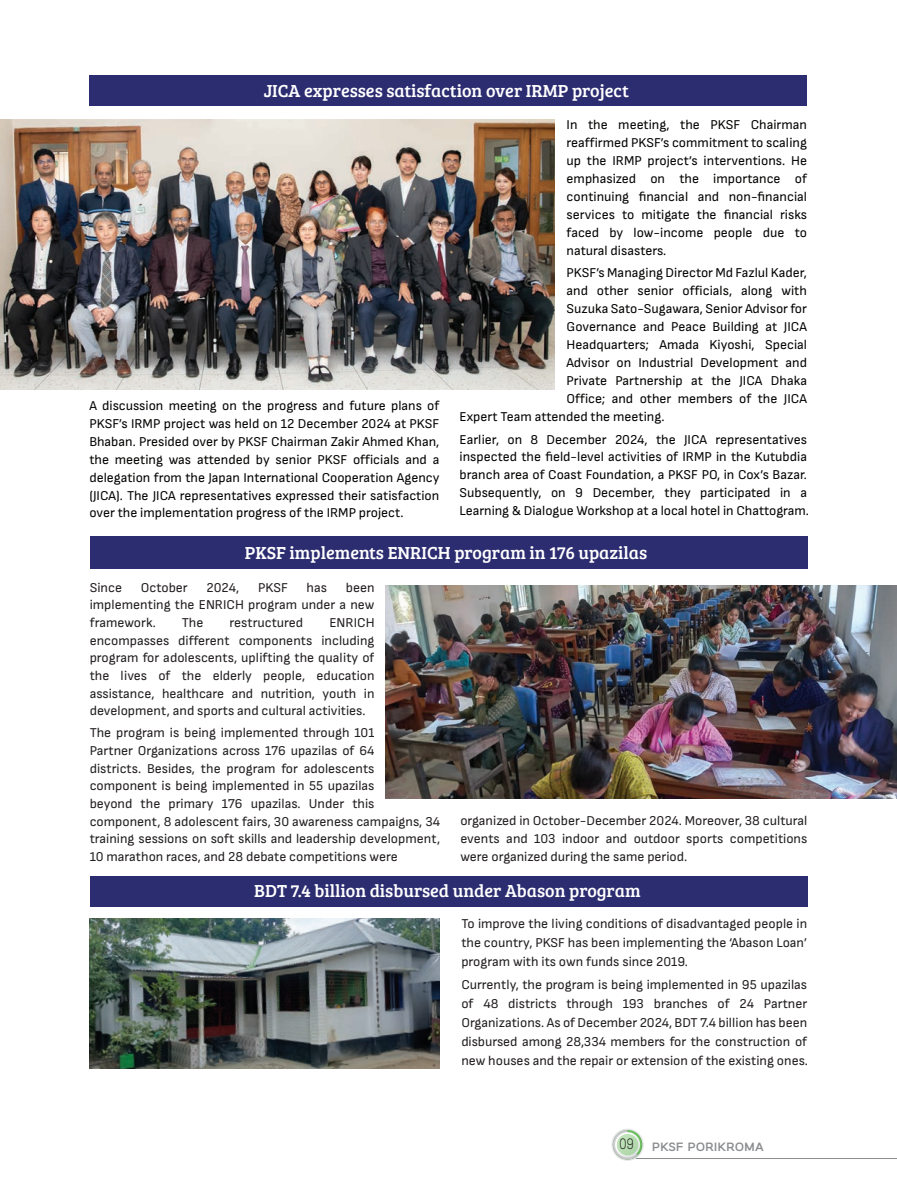
<style>
.page{position:relative;width:897px;height:1188px;background:#fff}
.page>*{position:absolute;margin:0;border:0;box-sizing:border-box;transform-origin:0 0}
.t1{font:18px "Bree Serif";color:#fff}
.t2{font:13.5px/17.7px "Sofia Sans";color:#231f20;text-align:justify}
.t3{font:13.5px/18px "Sofia Sans";color:#040503;text-align:justify}
.t4{font:700 12px "Salma Alfasans";letter-spacing:-.07em;color:#8a8c8f}
.s1{font-weight:300;font-size:15px;color:#231f20}
</style>
<div class="page">
<div style="left:90px;top:536px;width:717px;height:33px;background:#2c2c71"></div>
<div style="left:90px;top:876px;width:717px;height:31px;background:#2c2c71"></div>
<img style="left:90px;top:918px;width:349px;height:151px">
<div style="left:90px;top:75px;width:716px;height:31px;background:#2c2c71"></div>
<hr style="left:629px;top:1158px;width:267px;height:1px;background:#8a8c8f">
<svg style="left:611px;top:1129px;width:32px;height:32px"></svg>
<svg style="left:612px;top:1130px;width:30px;height:29px"></svg>
<svg style="left:612px;top:1130px;width:26px;height:29px"></svg>
<svg style="left:615px;top:1132px;width:25px;height:25px"></svg>
<div style="left:616px;top:1134px;width:22px;height:21px;background:#b9deb4;border-radius:50%"></div>
<img style="left:0;top:119px;width:554px;height:271px">
<img style="left:385px;top:585px;width:511px;height:214px">
<h1 class="t1" style="left:264px;top:77px;width:366px">JICA expresses satisfaction over IRMP project</h1>
<p class="t3" style="left:89px;top:396px;width:351px">A discussion meeting on the progress and future plans of PKSF’s IRMP project was held on 12 December 2024 at PKSF Bhaban. Presided over by PKSF Chairman Zakir Ahmed Khan, the meeting was attended by senior PKSF officials and a delegation from the Japan International Cooperation Agency (JICA). The JICA representatives expressed their satisfaction over the implementation progress of the IRMP project.</p>
<p class="t3" style="left:566px;top:115px;width:242px">In the meeting, the PKSF Chairman reaffirmed PKSF’s commitment to scaling up the IRMP project’s interventions. He emphasized on the importance of continuing financial and non-financial services to mitigate the financial risks faced by low-income people due to natural disasters.</p>
<p class="t3" style="left:566px;top:264px;width:242px">PKSF’s Managing Director Md Fazlul Kader,</p>
<p class="t3" style="left:566px;top:282px;width:242px">and other senior officials, along with</p>
<p class="t3" style="left:566px;top:300px;width:242px">Suzuka Sato-Sugawara, Senior Advisor for</p>
<p class="t3" style="left:566px;top:318px;width:242px">Governance and Peace Building at JICA</p>
<p class="t3" style="left:566px;top:336px;width:242px">Headquarters; Amada Kiyoshi, Special</p>
<p class="t3" style="left:566px;top:354px;width:242px">Advisor on Industrial Development and</p>
<p class="t3" style="left:566px;top:372px;width:242px">Private Partnership at the JICA Dhaka</p>
<p class="t3" style="left:566px;top:390px;width:242px">Office; and other members of the JICA</p>
<p class="t3" style="left:459px;top:408px;width:206px">Expert Team attended the meeting.</p>
<p class="t3" style="left:459px;top:430px;width:351px;text-align:left">Earlier, on 8 December 2024, the JICA representatives inspected the field-level activities of IRMP in the Kutubdia branch area of Coast Foundation, a PKSF PO, in Cox’s Bazar.<br>Subsequently, on 9 December, they participated in a Learning &amp; Dialogue Workshop at a local hotel in Chattogram.</p>
<h1 class="t1" style="left:245px;top:540px;width:404px">PKSF implements ENRICH program in 176 upazilas</h1>
<p class="t2" style="left:90px;top:579px;width:34px">Since</p>
<p class="t2" style="left:141px;top:579px;width:48px">October</p>
<p class="t2" style="left:206px;top:579px;width:34px">2024,</p>
<p class="t2" style="left:258px;top:579px;width:31px">PKSF</p>
<p class="t2" style="left:306px;top:579px;width:22px">has</p>
<p class="t2" style="left:90px;top:579px;width:286px;text-indent:256px">been implementing the ENRICH program under a new framework.</p>
<p class="t2" style="left:182px;top:614px;width:23px">The</p>
<p class="t2" style="left:229px;top:614px;width:75px">restructured</p>
<p class="t2" style="left:90px;top:614px;width:286px;text-indent:239px">ENRICH encompasses different components including program for adolescents, uplifting the quality of the lives of the elderly people, education assistance, healthcare and nutrition, youth in development, and sports and cultural activities.</p>
<p class="t2" style="left:90px;top:724px;width:352px;text-align:left">The program is being implemented through 101<br>Partner Organizations across 176 upazilas of 64<br>districts. Besides, the program for adolescents component is being implemented in 55 upazilas<br>beyond the primary 176 upazilas. Under this component, 8 adolescent fairs, 30 awareness campaigns, 34 training sessions on soft skills and leadership development, 10 marathon races, and 28 debate competitions were</p>
<p class="t2" style="left:460px;top:811px;width:348px">organized in October-December 2024. Moreover, 38 cultural events and 103 indoor and outdoor sports competitions were organized during the same period.</p>
<h1 class="t1" style="left:254px;top:878px;width:388px">BDT 7.4 billion disbursed under Abason program</h1>
<p class="t2" style="left:461px;top:914px;width:347px;line-height:19px">To improve the living conditions of disadvantaged people in the country, PKSF has been implementing the ‘Abason Loan’ program with its own funds since 2019.</p>
<p class="t2" style="left:461px;top:975px;width:348px;line-height:19px">Currently, the program is being implemented in 95 upazilas of 48 districts through 193 branches of 24 Partner Organizations. As of December 2024, BDT 7.4 billion has been disbursed among 28,334 members for the construction of new houses and the repair or extension of the existing ones.</p>
<p class="t4" style="left:618px;top:1139px;width:147px"><span class="s1">09</span> PKSF PORIKROMA</p>
</div>
